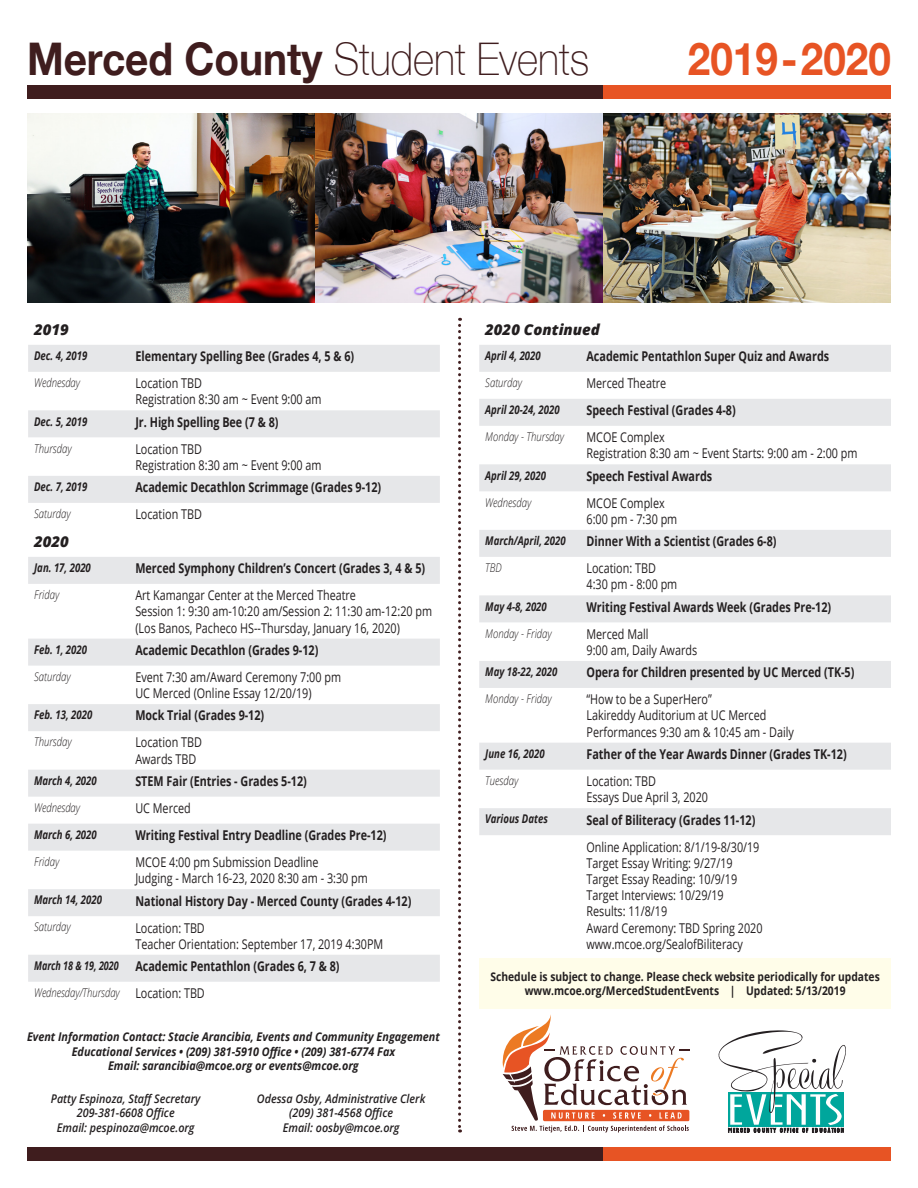
<style>
.page{position:relative;width:918px;height:1188px;background:#fff}
.page>*{position:absolute;margin:0;border:0;box-sizing:border-box;transform-origin:0 0}
.t1{font:100 45px "Helvetica Neue";color:#3f1d1e;scale:.9 1}
.t2{font:700 45px "Helvetica Neue";color:#e75424;scale:.9 1}
.t3{font:italic 800 15px "Open Sans";color:#231f20}
.t4{font:13.5px "Open Sans";color:#231f20;scale:.8 1}
.t5{font:700 13.5px "Open Sans";color:#231f20;scale:.8 1}
.t6{font:italic 700 12px "Open Sans";color:#231f20;scale:.8 1}
.t7{font:italic 700 12px "Open Sans";color:#231f20;scale:.9 1}
.t8{font:italic 600 12px "Open Sans";color:#231f20;scale:.9 1}
.t9{font:italic 300 12px "Open Sans";color:#231f20;scale:.8 1}
.t10{font:700 12px "Open Sans";color:#231f20;scale:.86 1}
.t11{font:italic 300 12px "Open Sans";color:#231f20;scale:.79 1}
.t12{font:italic 700 12px "Open Sans";color:#231f20;scale:.75 1}
.s1{font-weight:700}
</style>
<div class="page">
<div style="left:479px;top:958px;width:412px;height:51px;background:#fffde9"></div>
<div style="left:27px;top:85px;width:576px;height:14px;background:#3f1d1e"></div>
<div style="left:27px;top:1148px;width:576px;height:13px;background:#3f1d1e"></div>
<div style="left:603px;top:85px;width:288px;height:14px;background:#e75424"></div>
<div style="left:603px;top:1148px;width:288px;height:13px;background:#e75424"></div>
<svg style="left:718px;top:1030px;width:128px;height:103px"></svg>
<svg style="left:458px;top:318px;width:3px;height:814px"></svg>
<img style="left:27px;top:114px;width:864px;height:189px">
<svg style="left:28px;top:345px;width:412px;height:321px"></svg>
<svg style="left:28px;top:704px;width:412px;height:278px"></svg>
<svg style="left:479px;top:345px;width:412px;height:490px"></svg>
<svg style="left:502px;top:1014px;width:188px;height:118px"></svg>
<p class="t1" style="left:27px;top:25px;width:626px"><span class="s1">Merced County</span> Student Events</p>
<p class="t2" style="left:688px;top:24px;width:227px">2019-2020</p>
<p class="t3" style="left:34px;top:318px;width:36px">2019</p>
<p class="t6" style="left:34px;top:347px;width:68px">Dec. 4, 2019</p>
<p class="t5" style="left:135px;top:347px;width:275px">Elementary Spelling Bee (Grades 4, 5 &amp; 6)</p>
<p class="t9" style="left:34px;top:374px;width:59px">Wednesday</p>
<p class="t4" style="left:135px;top:374px;width:85px">Location TBD</p>
<p class="t4" style="left:135px;top:390px;width:234px">Registration 8:30 am ~ Event 9:00 am</p>
<p class="t6" style="left:34px;top:413px;width:68px">Dec. 5, 2019</p>
<p class="t5" style="left:135px;top:412px;width:180px">Jr. High Spelling Bee (7 &amp; 8)</p>
<p class="t9" style="left:34px;top:440px;width:49px">Thursday</p>
<p class="t4" style="left:135px;top:440px;width:85px">Location TBD</p>
<p class="t4" style="left:135px;top:456px;width:234px">Registration 8:30 am ~ Event 9:00 am</p>
<p class="t6" style="left:34px;top:478px;width:68px">Dec. 7, 2019</p>
<p class="t5" style="left:135px;top:478px;width:309px">Academic Decathlon Scrimmage (Grades 9-12)</p>
<p class="t9" style="left:34px;top:505px;width:47px">Saturday</p>
<p class="t4" style="left:135px;top:505px;width:85px">Location TBD</p>
<p class="t3" style="left:34px;top:530px;width:36px">2020</p>
<p class="t6" style="left:34px;top:559px;width:73px">Jan. 17, 2020</p>
<p class="t5" style="left:135px;top:559px;width:364px">Merced Symphony Children’s Concert (Grades 3, 4 &amp; 5)</p>
<p class="t9" style="left:34px;top:586px;width:33px">Friday</p>
<p class="t4" style="left:135px;top:586px;width:277px">Art Kamangar Center at the Merced Theatre</p>
<p class="t4" style="left:135px;top:602px;width:373px">Session 1: 9:30 am-10:20 am/Session 2: 11:30 am-12:20 pm</p>
<p class="t4" style="left:135px;top:618px;width:332px">(Los Banos, Pacheco HS--Thursday, January 16, 2020)</p>
<p class="t6" style="left:34px;top:641px;width:68px">Feb. 1, 2020</p>
<p class="t5" style="left:135px;top:641px;width:230px">Academic Decathlon (Grades 9-12)</p>
<p class="t9" style="left:34px;top:668px;width:47px">Saturday</p>
<p class="t4" style="left:135px;top:668px;width:259px">Event 7:30 am/Award Ceremony 7:00 pm</p>
<p class="t4" style="left:135px;top:684px;width:222px">UC Merced (Online Essay 12/20/19)</p>
<p class="t6" style="left:34px;top:706px;width:74px">Feb. 13, 2020</p>
<p class="t5" style="left:135px;top:706px;width:163px">Mock Trial (Grades 9-12)</p>
<p class="t9" style="left:34px;top:734px;width:49px">Thursday</p>
<p class="t4" style="left:135px;top:733px;width:85px">Location TBD</p>
<p class="t4" style="left:135px;top:750px;width:78px">Awards TBD</p>
<p class="t6" style="left:34px;top:772px;width:80px">March 4, 2020</p>
<p class="t5" style="left:135px;top:772px;width:216px">STEM Fair (Entries - Grades 5-12)</p>
<p class="t9" style="left:34px;top:799px;width:59px">Wednesday</p>
<p class="t4" style="left:135px;top:799px;width:71px">UC Merced</p>
<p class="t6" style="left:34px;top:826px;width:80px">March 6, 2020</p>
<p class="t5" style="left:135px;top:826px;width:315px">Writing Festival Entry Deadline (Grades Pre-12)</p>
<p class="t9" style="left:34px;top:853px;width:33px">Friday</p>
<p class="t4" style="left:135px;top:853px;width:230px">MCOE 4:00 pm Submission Deadline</p>
<p class="t4" style="left:135px;top:869px;width:292px">Judging - March 16-23, 2020 8:30 am - 3:30 pm</p>
<p class="t6" style="left:34px;top:892px;width:87px">March 14, 2020</p>
<p class="t5" style="left:135px;top:891px;width:346px">National History Day - Merced County (Grades 4-12)</p>
<p class="t9" style="left:34px;top:919px;width:47px">Saturday</p>
<p class="t4" style="left:135px;top:918px;width:88px">Location: TBD</p>
<p class="t4" style="left:135px;top:935px;width:311px">Teacher Orientation: September 17, 2019 4:30PM</p>
<p class="t12" style="left:34px;top:957px;width:114px">March 18 &amp; 19, 2020</p>
<p class="t5" style="left:135px;top:957px;width:257px">Academic Pentathlon (Grades 6, 7 &amp; 8)</p>
<p class="t11" style="left:34px;top:984px;width:110px">Wednesday/Thursday</p>
<p class="t4" style="left:135px;top:984px;width:88px">Location: TBD</p>
<p class="t7" style="left:27px;top:1029px;width:460px">Event Information Contact: Stacie Arancibia, Events and Community Engagement</p>
<p class="t7" style="left:72px;top:1043px;width:361px">Educational Services • (209) 381-5910 Office • (209) 381-6774 Fax</p>
<p class="t7" style="left:108px;top:1057px;width:280px">Email: sarancibia@mcoe.org or events@mcoe.org</p>
<p class="t8" style="left:51px;top:1090px;width:168px">Patty Espinoza, Staff Secretary</p>
<p class="t8" style="left:77px;top:1105px;width:110px">209-381-6608 Office</p>
<p class="t8" style="left:57px;top:1119px;width:155px">Email: pespinoza@mcoe.org</p>
<p class="t8" style="left:257px;top:1090px;width:189px">Odessa Osby, Administrative Clerk</p>
<p class="t8" style="left:289px;top:1105px;width:117px">(209) 381-4568 Office</p>
<p class="t8" style="left:283px;top:1119px;width:131px">Email: oosby@mcoe.org</p>
<p class="t3" style="left:485px;top:318px;width:116px">2020 Continued</p>
<p class="t6" style="left:485px;top:347px;width:71px">April 4, 2020</p>
<p class="t5" style="left:586px;top:347px;width:305px">Academic Pentathlon Super Quiz and Awards</p>
<p class="t9" style="left:485px;top:374px;width:47px">Saturday</p>
<p class="t4" style="left:586px;top:374px;width:101px">Merced Theatre</p>
<p class="t6" style="left:485px;top:401px;width:95px">April 20-24, 2020</p>
<p class="t5" style="left:586px;top:401px;width:188px">Speech Festival (Grades 4-8)</p>
<p class="t9" style="left:485px;top:428px;width:100px">Monday - Thursday</p>
<p class="t4" style="left:586px;top:428px;width:99px">MCOE Complex</p>
<p class="t4" style="left:586px;top:444px;width:340px">Registration 8:30 am ~ Event Starts: 9:00 am - 2:00 pm</p>
<p class="t6" style="left:485px;top:467px;width:78px">April 29, 2020</p>
<p class="t5" style="left:586px;top:466px;width:159px">Speech Festival Awards</p>
<p class="t9" style="left:485px;top:494px;width:59px">Wednesday</p>
<p class="t4" style="left:586px;top:494px;width:99px">MCOE Complex</p>
<p class="t4" style="left:586px;top:510px;width:115px">6:00 pm - 7:30 pm</p>
<p class="t6" style="left:485px;top:532px;width:102px">March/April, 2020</p>
<p class="t5" style="left:586px;top:532px;width:239px">Dinner With a Scientist (Grades 6-8)</p>
<p class="t9" style="left:485px;top:559px;width:22px">TBD</p>
<p class="t4" style="left:586px;top:559px;width:88px">Location: TBD</p>
<p class="t4" style="left:586px;top:575px;width:115px">4:30 pm - 8:00 pm</p>
<p class="t6" style="left:485px;top:598px;width:79px">May 4-8, 2020</p>
<p class="t5" style="left:586px;top:597px;width:307px">Writing Festival Awards Week (Grades Pre-12)</p>
<p class="t9" style="left:485px;top:625px;width:85px">Monday - Friday</p>
<p class="t4" style="left:586px;top:625px;width:79px">Merced Mall</p>
<p class="t4" style="left:586px;top:641px;width:140px">9:00 am, Daily Awards</p>
<p class="t6" style="left:485px;top:663px;width:92px">May 18-22, 2020</p>
<p class="t5" style="left:586px;top:663px;width:336px">Opera for Children presented by UC Merced (TK-5)</p>
<p class="t9" style="left:485px;top:691px;width:85px">Monday - Friday</p>
<p class="t4" style="left:586px;top:690px;width:158px">“How to be a SuperHero”</p>
<p class="t4" style="left:586px;top:706px;width:226px">Lakireddy Auditorium at UC Merced</p>
<p class="t4" style="left:586px;top:723px;width:261px">Performances 9:30 am &amp; 10:45 am - Daily</p>
<p class="t6" style="left:485px;top:745px;width:76px">June 16, 2020</p>
<p class="t5" style="left:586px;top:745px;width:327px">Father of the Year Awards Dinner (Grades TK-12)</p>
<p class="t9" style="left:485px;top:772px;width:43px">Tuesday</p>
<p class="t4" style="left:586px;top:772px;width:88px">Location: TBD</p>
<p class="t4" style="left:586px;top:788px;width:153px">Essays Due April 3, 2020</p>
<p class="t6" style="left:485px;top:811px;width:80px">Various Dates</p>
<p class="t5" style="left:586px;top:810px;width:213px">Seal of Biliteracy (Grades 11-12)</p>
<p class="t4" style="left:586px;top:837px;width:218px">Online Application: 8/1/19-8/30/19</p>
<p class="t4" style="left:586px;top:854px;width:184px">Target Essay Writing: 9/27/19</p>
<p class="t4" style="left:586px;top:870px;width:190px">Target Essay Reading: 10/9/19</p>
<p class="t4" style="left:586px;top:886px;width:173px">Target Interviews: 10/29/19</p>
<p class="t4" style="left:586px;top:902px;width:102px">Results: 11/8/19</p>
<p class="t4" style="left:586px;top:918px;width:222px">Award Ceremony: TBD Spring 2020</p>
<p class="t4" style="left:586px;top:935px;width:197px">www.mcoe.org/SealofBiliteracy</p>
<p class="t10" style="left:490px;top:968px;width:454px">Schedule is subject to change. Please check website periodically for updates</p>
<p class="t10" style="left:525px;top:982px;width:375px">www.mcoe.org/MercedStudentEvents | Updated: 5/13/2019</p>
</div>
